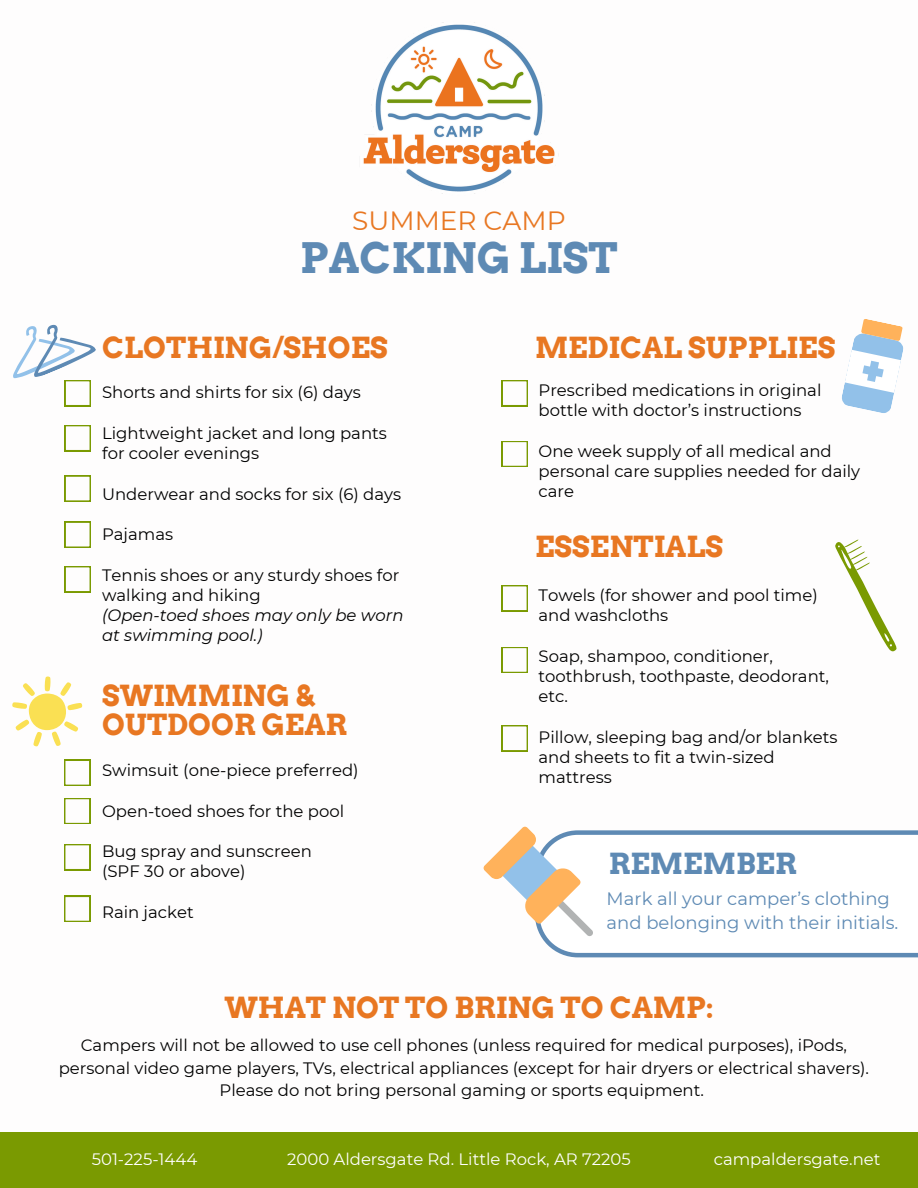
<style>
.page{position:relative;width:918px;height:1188px;background:#fff}
.page>*{position:absolute;margin:0;border:0;box-sizing:border-box;transform-origin:0 0}
.t1{font:700 42px "Arvo";color:#5e8ab4}
.t2{font:700 29.1px/29.2px "Arvo";color:#e87722}
.t3{font:700 29.1px "Arvo";color:#5e8ab4}
.t4{font:26.4px "Montserrat";color:#e87722}
.t5{font:18px/24.8px "Montserrat";color:#5e8ab4}
.t6{font:16.5px/20.2px "Montserrat";color:#000}
.t7{font:16.5px "Montserrat";color:#fff}
.t8{font:italic 16.5px/20.2px "Montserrat";color:#000}
</style>
<div class="page">
<img style="left:363px;top:22px;width:196px;height:172px">
<svg style="left:65px;top:425px;width:26px;height:26px"></svg>
<svg style="left:65px;top:476px;width:26px;height:26px"></svg>
<svg style="left:65px;top:522px;width:26px;height:26px"></svg>
<svg style="left:65px;top:566px;width:26px;height:26px"></svg>
<svg style="left:13px;top:324px;width:83px;height:82px"></svg>
<svg style="left:502px;top:585px;width:26px;height:26px"></svg>
<svg style="left:502px;top:647px;width:26px;height:26px"></svg>
<svg style="left:502px;top:725px;width:26px;height:26px"></svg>
<svg style="left:502px;top:380px;width:26px;height:26px"></svg>
<svg style="left:502px;top:441px;width:26px;height:26px"></svg>
<svg style="left:835px;top:539px;width:62px;height:113px"></svg>
<svg style="left:842px;top:319px;width:62px;height:94px"></svg>
<svg style="left:64px;top:760px;width:26px;height:26px"></svg>
<svg style="left:64px;top:798px;width:26px;height:26px"></svg>
<svg style="left:64px;top:844px;width:26px;height:26px"></svg>
<div style="left:0;top:1133px;width:918px;height:55px;background:#7a9a01"></div>
<svg style="left:541px;top:830px;width:377px;height:127px"></svg>
<svg style="left:484px;top:826px;width:109px;height:110px"></svg>
<svg style="left:12px;top:676px;width:71px;height:71px"></svg>
<svg style="left:64px;top:896px;width:26px;height:26px"></svg>
<h3 class="t4" style="left:352px;top:204px;width:215px">SUMMER CAMP</h3>
<h1 class="t1" style="left:300px;top:233px;width:319px">PACKING LIST</h1>
<h2 class="t2" style="left:102px;top:333px;width:287px">CLOTHING/SHOES</h2>
<p class="t2" style="left:535px;top:333px;width:302px">MEDICAL SUPPLIES</p>
<p class="t6" style="left:539px;top:380px;width:284px">Prescribed medications in original bottle with doctor’s instructions</p>
<h2 class="t6" style="left:539px;top:441px;width:323px">One week supply of all medical and personal care supplies needed for daily care</h2>
<p class="t6" style="left:102px;top:382px;width:260px">Shorts and shirts for six (6) days</p>
<h2 class="t6" style="left:102px;top:423px;width:286px">Lightweight jacket and long pants for cooler evenings</h2>
<p class="t6" style="left:102px;top:484px;width:301px">Underwear and socks for six (6) days</p>
<p class="t6" style="left:102px;top:524px;width:73px">Pajamas</p>
<p class="t6" style="left:102px;top:565px;width:299px">Tennis shoes or any sturdy shoes for walking and hiking</p>
<p class="t8" style="left:102px;top:605px;width:303px">(Open-toed shoes may only be worn at swimming pool.)</p>
<p class="t2" style="left:102px;top:681px;width:247px">SWIMMING &amp;<br>OUTDOOR GEAR</p>
<p class="t6" style="left:102px;top:760px;width:258px">Swimsuit (one-piece preferred)</p>
<p class="t6" style="left:102px;top:801px;width:244px">Open-toed shoes for the pool</p>
<h2 class="t6" style="left:102px;top:841px;width:211px">Bug spray and sunscreen</h2>
<p class="t6" style="left:102px;top:861px;width:145px">(SPF 30 or above)</p>
<p class="t6" style="left:102px;top:902px;width:93px">Rain jacket</p>
<p class="t2" style="left:535px;top:532px;width:190px">ESSENTIALS</p>
<p class="t6" style="left:539px;top:585px;width:281px">Towels (for shower and pool time) and washcloths</p>
<p class="t6" style="left:539px;top:646px;width:292px">Soap, shampoo, conditioner, toothbrush, toothpaste, deodorant, etc.</p>
<p class="t6" style="left:539px;top:727px;width:301px">Pillow, sleeping bag and/or blankets and sheets to fit a twin-sized mattress</p>
<h2 class="t3" style="left:609px;top:846px;width:190px">REMEMBER</h2>
<p class="t5" style="left:607px;top:886px;width:293px">Mark all your camper’s clothing and belonging with their initials.</p>
<p class="t2" style="left:224px;top:993px;width:491px">WHAT NOT TO BRING TO CAMP:</p>
<p class="t6" style="left:59px;top:1034px;width:812px;line-height:22.5px;text-align:center">Campers will not be allowed to use cell phones (unless required for medical purposes), iPods, personal video game players, TVs, electrical appliances (except for hair dryers or electrical shavers).<br>Please do not bring personal gaming or sports equipment.</p>
<p class="t7" style="left:92px;top:1149px;width:107px">501-225-1444</p>
<p class="t7" style="left:287px;top:1149px;width:345px">2000 Aldersgate Rd. Little Rock, AR 72205</p>
<p class="t7" style="left:714px;top:1149px;width:168px">campaldersgate.net</p>
</div>
